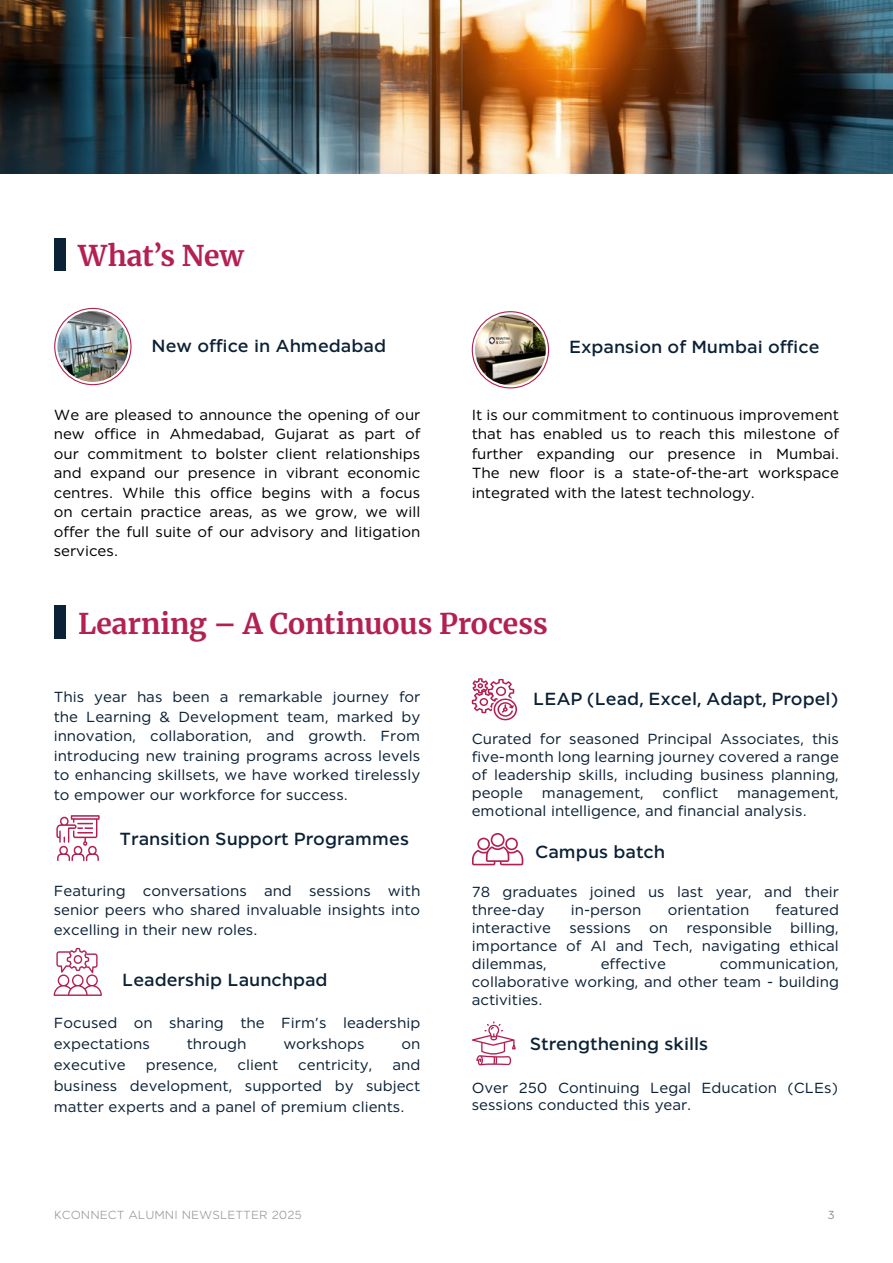
<style>
.page{position:relative;width:893px;height:1263px;background:#fff}
.page>*{position:absolute;margin:0;border:0;box-sizing:border-box;transform-origin:0 0}
.t1{font:300 28.5px "Merriweather";letter-spacing:-.005em;color:#b32150}
.t2{font:500 18px "Khaitan";color:#0b2136}
.t3{font:15px/18px "Khaitan";color:#0b2136;text-align:justify}
.t4{font:15px/19.5px "Khaitan";color:#000;text-align:justify}
.t5{font:300 12px "Khaitan";color:#939598}
.t6{font:12px "Khaitan";color:#939598}
</style>
<div class="page">
<svg style="left:55px;top:308px;width:76px;height:77px"></svg>
<div style="left:54px;top:308px;width:78px;height:77px;border:1px solid #b12251;border-radius:50%"></div>
<img style="left:1px;top:0;width:891px;height:173px">
<div style="left:54px;top:238px;width:12px;height:33px;background:#0b2136"></div>
<div style="left:54px;top:605px;width:11px;height:34px;background:#0b2136"></div>
<img style="left:57px;top:311px;width:71px;height:71px;border-radius:35px">
<svg style="left:472px;top:312px;width:76px;height:76px"></svg>
<div style="left:472px;top:311px;width:77px;height:77px;border:1px solid #b12251;border-radius:50%"></div>
<img style="left:475px;top:314px;width:71px;height:71px;border-radius:35px">
<svg style="left:56px;top:815px;width:44px;height:46px"></svg>
<svg style="left:54px;top:948px;width:48px;height:48px"></svg>
<svg style="left:472px;top:678px;width:45px;height:42px"></svg>
<svg style="left:472px;top:833px;width:51px;height:32px"></svg>
<svg style="left:472px;top:1021px;width:44px;height:44px"></svg>
<h1 class="t1" style="left:78px;top:232px;width:167px">What’s New</h1>
<p class="t2" style="left:152px;top:335px;width:236px">New office in Ahmedabad</p>
<p class="t2" style="left:569px;top:336px;width:252px">Expansion of Mumbai office</p>
<p class="t4" style="left:54px;top:404px;width:368px">We are pleased to announce the opening of our new office in Ahmedabad, Gujarat as part of our commitment to bolster client relationships and expand our presence in vibrant economic centres. While this office begins with a focus on certain practice areas, as we grow, we will offer the full suite of our advisory and litigation services.</p>
<p class="t4" style="left:472px;top:404px;width:369px">It is our commitment to continuous improvement that has enabled us to reach this milestone of further expanding our presence in Mumbai.<br>The new floor is a state-of-the-art workspace integrated with the latest technology.</p>
<h1 class="t1" style="left:78px;top:599px;width:471px">Learning – A Continuous Process</h1>
<p class="t3" style="left:54px;top:687px;width:368px;line-height:19.5px">This year has been a remarkable journey for the Learning &amp; Development team, marked by innovation, collaboration, and growth. From introducing new training programs across levels to enhancing skillsets, we have worked tirelessly to empower our workforce for success.</p>
<p class="t2" style="left:120px;top:827px;width:291px">Transition Support Programmes</p>
<p class="t3" style="left:54px;top:880px;width:368px;line-height:19.5px">Featuring conversations and sessions with senior peers who shared invaluable insights into excelling in their new roles.</p>
<p class="t2" style="left:122px;top:968px;width:207px">Leadership Launchpad</p>
<p class="t3" style="left:54px;top:1011px;width:368px;line-height:21px">Focused on sharing the Firm’s leadership expectations</p>
<p class="t3" style="left:187px;top:1034px;width:61px">through</p>
<p class="t3" style="left:283px;top:1034px;width:83px">workshops</p>
<p class="t3" style="left:401px;top:1034px;width:20px">on</p>
<p class="t3" style="left:54px;top:1055px;width:74px">executive</p>
<p class="t3" style="left:146px;top:1055px;width:73px">presence,</p>
<p class="t3" style="left:237px;top:1055px;width:42px">client</p>
<p class="t3" style="left:298px;top:1055px;width:76px">centricity,</p>
<p class="t3" style="left:54px;top:1053px;width:368px;line-height:21px;text-indent:339px">and business development, supported by subject matter experts and a panel of premium clients.</p>
<p class="t2" style="left:533px;top:687px;width:307px">LEAP (Lead, Excel, Adapt, Propel)</p>
<p class="t3" style="left:472px;top:729px;width:369px">Curated for seasoned Principal Associates, this five-month long learning journey covered a range of leadership skills, including business planning, people management, conflict management, emotional intelligence, and financial analysis.</p>
<p class="t2" style="left:535px;top:840px;width:131px">Campus batch</p>
<p class="t3" style="left:472px;top:882px;width:369px">78 graduates joined us last year, and their three-day</p>
<p class="t3" style="left:472px;top:900px;width:369px;text-indent:304px">featured interactive sessions on responsible billing, importance of AI and Tech, navigating ethical dilemmas,</p>
<p class="t3" style="left:571px;top:900px;width:72px">in-person</p>
<p class="t3" style="left:668px;top:900px;width:83px">orientation</p>
<p class="t3" style="left:601px;top:954px;width:67px">effective</p>
<p class="t3" style="left:472px;top:954px;width:369px;text-indent:248px">communication, collaborative working, and other team - building activities.</p>
<p class="t2" style="left:530px;top:1032px;width:180px">Strengthening skills</p>
<p class="t3" style="left:472px;top:1079px;width:369px;line-height:16.5px">Over 250 Continuing Legal Education (CLEs) sessions conducted this year.</p>
<p class="t5" style="left:54px;top:1207px;width:249px">KCONNECT ALUMNI NEWSLETTER 2025</p>
<p class="t6" style="left:827px;top:1207px;width:9px">3</p>
</div>
